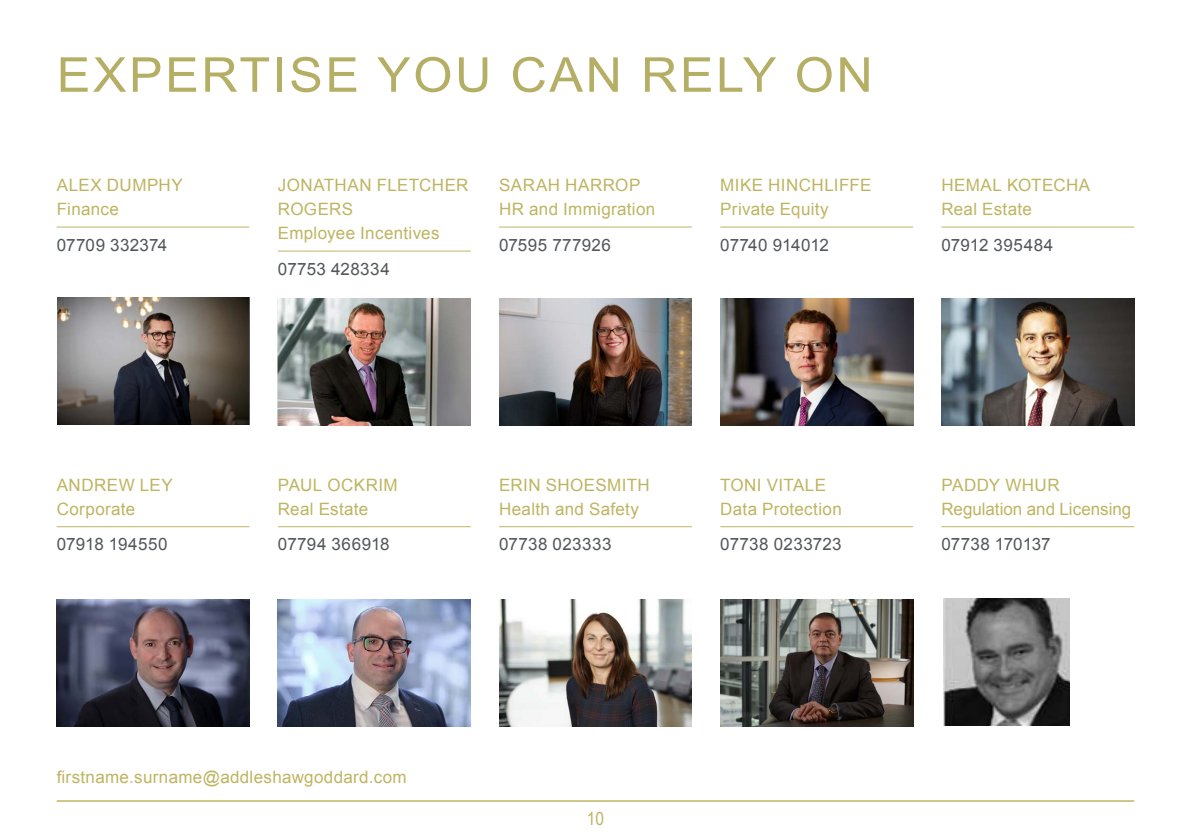
<style>
.page{position:relative;width:1191px;height:840px;background:#fff}
.page>*{position:absolute;margin:0;border:0;box-sizing:border-box;transform-origin:0 0}
.t1{font:48px "Arial";letter-spacing:.05em;color:#b5ae65;scale:1.05 1}
.t2{font:18px "Arial Narrow";color:#beb461;scale:1.05 1}
.t3{font:17px/24px "Arial";letter-spacing:.02em;color:#beb461}
.t4{font:17px "Arial";letter-spacing:.02em;color:#52575a}
.t5{font:17px/24px "Arial";color:#beb461}
.t6{font:17px "Arial";letter-spacing:-.005em;color:#52575a}
.t7{font:17px "Arial";color:#52575a}
</style>
<div class="page">
<hr style="left:57px;top:799px;width:1077px;height:2px;background:#beb461">
<hr style="left:1190px;top:0;width:1px;height:839px;background:#bf531c">
<hr style="left:57px;top:226px;width:192px;height:1px;background:#beb461">
<hr style="left:57px;top:526px;width:192px;height:1px;background:#beb461">
<img style="left:58px;top:297px;width:190px;height:127px">
<hr style="left:278px;top:250px;width:193px;height:1px;background:#beb461">
<hr style="left:278px;top:526px;width:193px;height:1px;background:#beb461">
<hr style="left:499px;top:226px;width:193px;height:1px;background:#beb461">
<hr style="left:499px;top:526px;width:193px;height:1px;background:#beb461">
<img style="left:499px;top:298px;width:193px;height:128px">
<hr style="left:720px;top:226px;width:193px;height:1px;background:#beb461">
<hr style="left:720px;top:526px;width:193px;height:1px;background:#beb461">
<img style="left:720px;top:298px;width:193px;height:128px">
<hr style="left:941px;top:226px;width:193px;height:1px;background:#beb461">
<hr style="left:941px;top:526px;width:193px;height:1px;background:#beb461">
<img style="left:943px;top:598px;width:126px;height:127px">
<img style="left:278px;top:298px;width:193px;height:127px">
<img style="left:57px;top:599px;width:192px;height:127px">
<img style="left:941px;top:298px;width:193px;height:127px">
<img style="left:278px;top:599px;width:193px;height:127px">
<img style="left:499px;top:599px;width:193px;height:127px">
<img style="left:720px;top:599px;width:193px;height:127px">
<h1 class="t1" style="left:57px;top:43px;width:778px">EXPERTISE YOU CAN RELY ON</h1>
<p class="t3" style="left:57px;top:173px;width:127px">ALEX DUMPHY<br>Finance</p>
<p class="t4" style="left:57px;top:233px;width:112px">07709 332374</p>
<p class="t3" style="left:278px;top:173px;width:192px">JONATHAN FLETCHER<br>ROGERS<br>Employee Incentives</p>
<p class="t4" style="left:278px;top:257px;width:113px">07753 428334</p>
<p class="t3" style="left:499px;top:173px;width:158px">SARAH HARROP<br>HR and Immigration</p>
<p class="t4" style="left:499px;top:233px;width:113px">07595 777926</p>
<p class="t3" style="left:720px;top:173px;width:153px">MIKE HINCHLIFFE<br>Private Equity</p>
<p class="t6" style="left:720px;top:233px;width:110px">07740 914012</p>
<p class="t3" style="left:941px;top:173px;width:150px">HEMAL KOTECHA<br>Real Estate</p>
<p class="t4" style="left:941px;top:233px;width:113px">07912 395484</p>
<p class="t3" style="left:57px;top:473px;width:118px">ANDREW LEY<br>Corporate</p>
<p class="t4" style="left:57px;top:533px;width:112px">07918 194550</p>
<p class="t3" style="left:278px;top:473px;width:121px">PAUL OCKRIM<br>Real Estate</p>
<p class="t4" style="left:278px;top:533px;width:113px">07794 366918</p>
<p class="t3" style="left:499px;top:473px;width:152px">ERIN SHOESMITH<br>Health and Safety</p>
<p class="t4" style="left:499px;top:533px;width:114px">07738 023333</p>
<p class="t3" style="left:720px;top:473px;width:123px">TONI VITALE<br>Data Protection</p>
<p class="t4" style="left:720px;top:533px;width:123px">07738 0233723</p>
<p class="t5" style="left:941px;top:473px;width:191px">PADDY WHUR<br>Regulation and Licensing</p>
<p class="t7" style="left:941px;top:533px;width:111px">07738 170137</p>
<p class="t3" style="left:57px;top:764px;width:351px">firstname.surname@addleshawgoddard.com</p>
<p class="t2" style="left:587px;top:804px;width:18px">10</p>
</div>
